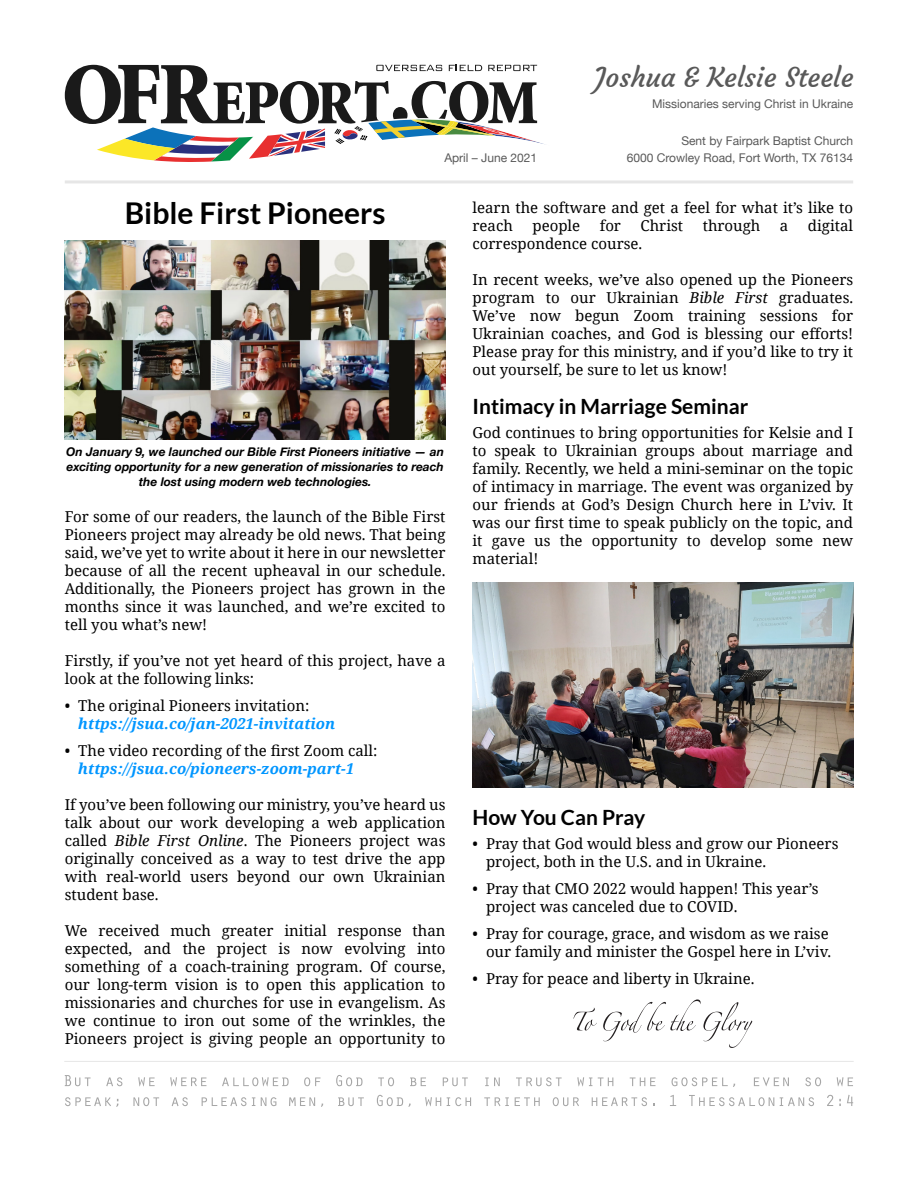
<style>
.page{position:relative;width:918px;height:1188px;background:#fff}
.page>*{position:absolute;margin:0;border:0;box-sizing:border-box;transform-origin:0 0}
.t1{font:700 30px "Lato";color:#000}
.t2{font:27.15px "Courgette";color:#595959}
.t3{font:700 21px "Lato";color:#000}
.t4{font:15px/18px "Noto Serif";color:#000;text-align:justify}
.t5{font:italic 700 15px "Noto Serif";color:#0096ff}
.t6{font:italic 700 12px/15px "Helvetica Neue";color:#000;text-align:center}
.t7{font:12px/17px "Helvetica Neue";color:#595959;text-align:right}
.s1{font-style:italic}
</style>
<div class="page">
<svg style="left:65px;top:1075px;width:26px;height:11px"></svg>
<svg style="left:106px;top:1077px;width:16px;height:9px"></svg>
<svg style="left:138px;top:1077px;width:17px;height:9px"></svg>
<svg style="left:170px;top:1077px;width:36px;height:9px"></svg>
<svg style="left:222px;top:1077px;width:67px;height:9px"></svg>
<svg style="left:304px;top:1077px;width:17px;height:9px"></svg>
<svg style="left:336px;top:1075px;width:27px;height:11px"></svg>
<svg style="left:378px;top:1077px;width:16px;height:9px"></svg>
<svg style="left:410px;top:1077px;width:16px;height:9px"></svg>
<svg style="left:443px;top:1077px;width:25px;height:9px"></svg>
<svg style="left:485px;top:1077px;width:15px;height:9px"></svg>
<svg style="left:516px;top:1077px;width:46px;height:9px"></svg>
<svg style="left:577px;top:1077px;width:15px;height:9px"></svg>
<svg style="left:598px;top:1077px;width:15px;height:9px"></svg>
<svg style="left:630px;top:1077px;width:26px;height:9px"></svg>
<svg style="left:672px;top:1077px;width:63px;height:10px"></svg>
<svg style="left:754px;top:1077px;width:35px;height:9px"></svg>
<svg style="left:805px;top:1077px;width:16px;height:9px"></svg>
<svg style="left:837px;top:1077px;width:16px;height:9px"></svg>
<svg style="left:65px;top:1097px;width:53px;height:10px"></svg>
<svg style="left:133px;top:1097px;width:26px;height:9px"></svg>
<svg style="left:172px;top:1097px;width:16px;height:9px"></svg>
<svg style="left:202px;top:1097px;width:53px;height:9px"></svg>
<svg style="left:261px;top:1097px;width:16px;height:9px"></svg>
<svg style="left:289px;top:1097px;width:26px;height:9px"></svg>
<svg style="left:338px;top:1097px;width:26px;height:9px"></svg>
<svg style="left:377px;top:1095px;width:34px;height:12px"></svg>
<svg style="left:425px;top:1097px;width:16px;height:9px"></svg>
<svg style="left:447px;top:1097px;width:24px;height:9px"></svg>
<svg style="left:484px;top:1097px;width:25px;height:9px"></svg>
<svg style="left:515px;top:1097px;width:25px;height:9px"></svg>
<svg style="left:553px;top:1097px;width:26px;height:9px"></svg>
<svg style="left:592px;top:1097px;width:55px;height:9px"></svg>
<svg style="left:670px;top:1095px;width:6px;height:11px"></svg>
<svg style="left:689px;top:1095px;width:85px;height:11px"></svg>
<svg style="left:780px;top:1097px;width:34px;height:9px"></svg>
<svg style="left:827px;top:1095px;width:6px;height:11px"></svg>
<svg style="left:839px;top:1099px;width:2px;height:7px"></svg>
<svg style="left:847px;top:1095px;width:6px;height:11px"></svg>
<hr style="left:65px;top:1061px;width:788px;height:1px;background:#e6e6e6">
<svg style="left:573px;top:999px;width:179px;height:49px"></svg>
<img style="left:472px;top:583px;width:381px;height:204px">
<img style="left:65px;top:240px;width:381px;height:200px">
<hr style="left:65px;top:180px;width:788px;height:3px;background:#e6e6e6">
<svg style="left:65px;top:65px;width:480px;height:97px"></svg>
<h2 class="t2" style="left:595px;top:61px;width:260px">Joshua &amp; Kelsie Steele</h2>
<p class="t7" style="left:444px;top:149px;width:94px">April – June 2021</p>
<p class="t7" style="left:652px;top:95px;width:203px">Missionaries serving Christ in Ukraine</p>
<p class="t7" style="left:627px;top:132px;width:228px">Sent by Fairpark Baptist Church<br>6000 Crowley Road, Fort Worth, TX 76134</p>
<h1 class="t1" style="left:125px;top:200px;width:262px">Bible First Pioneers</h1>
<p class="t6" style="left:66px;top:444px;width:379px">On January 9, we launched our Bible First Pioneers initiative — an exciting opportunity for a new generation of missionaries to reach the lost using modern web technologies.</p>
<p class="t4" style="left:65px;top:507px;width:382px">For some of our readers, the launch of the Bible First Pioneers project may already be old news. That being said, we’ve yet to write about it here in our newsletter because of all the recent upheaval in our schedule.<br>Additionally, the Pioneers project has grown in the months since it was launched, and we’re excited to tell you what’s new!</p>
<p class="t4" style="left:65px;top:651px;width:382px">Firstly, if you’ve not yet heard of this project, have a look at the following links:</p>
<p class="t4" style="left:65px;top:696px;width:246px">• The original Pioneers invitation:</p>
<p class="t5" style="left:78px;top:713px;width:258px">https://jsua.co/jan-2021-invitation</p>
<p class="t4" style="left:65px;top:741px;width:314px">• The video recording of the first Zoom call:</p>
<p class="t5" style="left:78px;top:758px;width:278px">https://jsua.co/pioneers-zoom-part-1</p>
<p class="t4" style="left:65px;top:795px;width:382px">If you’ve been following our ministry, you’ve heard us talk about our work developing a web application called <span class="s1">Bible First Online</span>. The Pioneers project was originally conceived as a way to test drive the app with real-world users beyond our own Ukrainian student base.</p>
<p class="t4" style="left:65px;top:921px;width:382px">We received much greater initial response than expected, and the project is now evolving into something of a coach-training program. Of course, our long-term vision is to open this application to missionaries and churches for use in evangelism. As we continue to iron out some of the wrinkles, the Pioneers project is giving people an opportunity to</p>
<p class="t4" style="left:472px;top:199px;width:382px">learn the software and get a feel for what it’s like to reach</p>
<p class="t4" style="left:532px;top:217px;width:49px">people</p>
<p class="t4" style="left:600px;top:217px;width:23px">for</p>
<p class="t4" style="left:641px;top:217px;width:44px">Christ</p>
<p class="t4" style="left:703px;top:217px;width:59px">through</p>
<p class="t4" style="left:780px;top:217px;width:10px">a</p>
<p class="t4" style="left:808px;top:217px;width:47px">digital</p>
<p class="t4" style="left:472px;top:235px;width:171px">correspondence course.</p>
<p class="t4" style="left:472px;top:271px;width:382px">In recent weeks, we’ve also opened up the Pioneers program to our Ukrainian <span class="s1">Bible First</span> graduates.<br>We’ve now begun Zoom training sessions for Ukrainian coaches, and God is blessing our efforts!<br>Please pray for this ministry, and if you’d like to try it out yourself, be sure to let us know!</p>
<h3 class="t3" style="left:472px;top:397px;width:277px">Intimacy in Marriage Seminar</h3>
<p class="t4" style="left:472px;top:424px;width:382px">God continues to bring opportunities for Kelsie and I to speak to Ukrainian groups about marriage and family. Recently, we held a mini-seminar on the topic of intimacy in marriage. The event was organized by our friends at God’s Design Church here in L’viv. It was our first time to speak publicly on the topic, and it gave us the opportunity to develop some new material!</p>
<h3 class="t3" style="left:472px;top:808px;width:174px">How You Can Pray</h3>
<p class="t4" style="left:486px;top:834px;width:354px;text-indent:-14px">• Pray that God would bless and grow our Pioneers project, both in the U.S. and in Ukraine.</p>
<p class="t4" style="left:486px;top:879px;width:334px;text-indent:-14px">• Pray that CMO 2022 would happen! This year’s project was canceled due to COVID.</p>
<p class="t4" style="left:472px;top:924px;width:360px;text-align:right">• Pray for courage, grace, and wisdom as we raise our family and minister the Gospel here in L’viv.</p>
<p class="t4" style="left:472px;top:969px;width:283px">• Pray for peace and liberty in Ukraine.</p>
</div>
